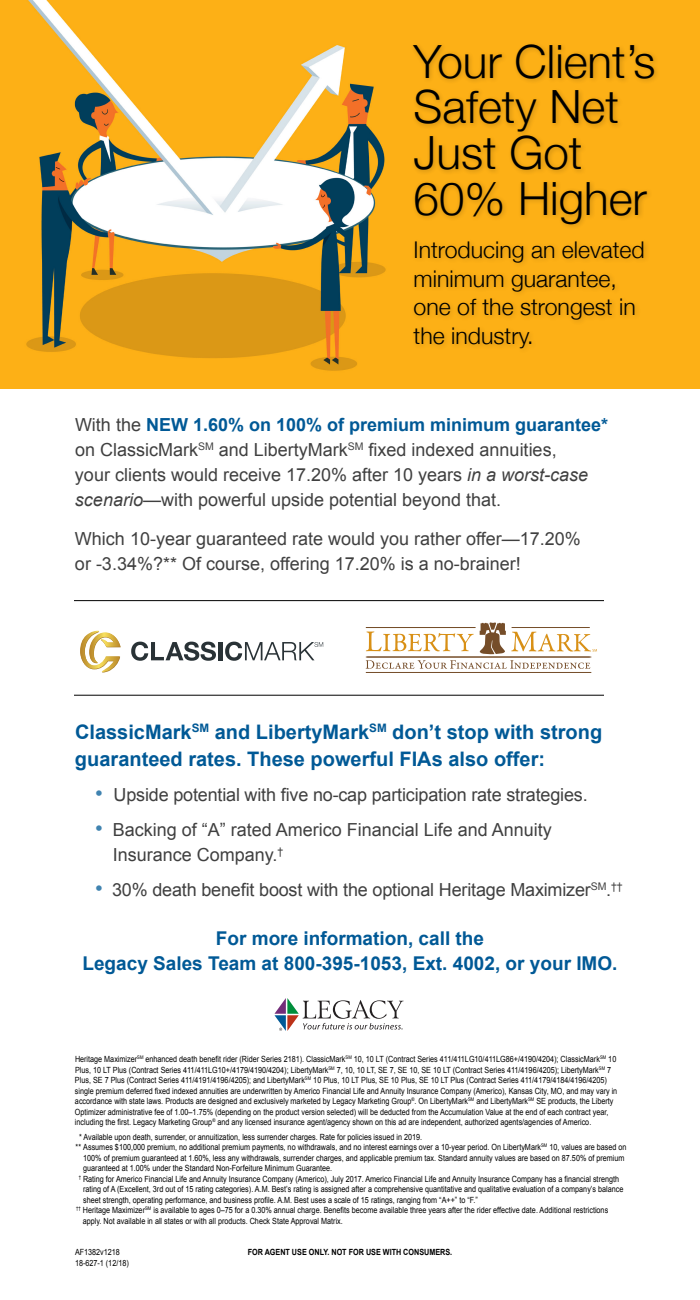
<style>
.page{position:relative;width:700px;height:1300px;background:#fff}
.page>*{position:absolute;margin:0;border:0;box-sizing:border-box;transform-origin:0 0}
.t1{font:300 45.8px/45.6px "Helvetica Neue";color:#000}
.t2{font:300 23.1px/28.6px "Helvetica Neue";color:#000}
.t3{font:700 20px/27px "Arial";color:#005996}
.t4{font:700 19px/25px "Arial";color:#005996;text-align:center}
.t5{font:18px/25px "Arial";color:#404040}
.t6{font:8.5px/10.5px "Arial";color:#000;scale:.85 1}
.t7{font:700 8.5px "Arial";color:#000;scale:.85 1}
.s1{font-weight:700;color:#005996}
.s2{font-style:italic}
.s3{font-size:22px;color:#4083b0}
</style>
<div class="page">
<img style="left:0;top:0;width:700px;height:388px">
<div style="left:410px;top:41px;width:250px;height:189px;background:#000;opacity:.2"></div>
<div style="left:410px;top:238px;width:240px;height:116px;background:#000;opacity:.2"></div>
<svg style="left:274px;top:998px;width:129px;height:33px"></svg>
<svg style="left:80px;top:631px;width:41px;height:42px"></svg>
<svg style="left:131px;top:642px;width:85px;height:19px"></svg>
<hr style="left:218px;top:642px;width:4px;height:18px;background:#293236">
<svg style="left:225px;top:642px;width:98px;height:19px"></svg>
<hr style="left:366px;top:627px;width:109px;height:1px;background:#754d29">
<hr style="left:366px;top:657px;width:225px;height:1px;background:#754d29">
<hr style="left:366px;top:672px;width:225px;height:1px;background:#754d29">
<svg style="left:366px;top:660px;width:224px;height:9px"></svg>
<svg style="left:366px;top:632px;width:108px;height:19px"></svg>
<svg style="left:480px;top:623px;width:117px;height:31px"></svg>
<hr style="left:74px;top:600px;width:530px;height:1px;background:#000">
<hr style="left:74px;top:695px;width:530px;height:1px;background:#000">
<h1 class="t1" style="left:414px;top:35px;width:243px">Your Client’s<br>Safety Net<br>Just Got<br>60% Higher</h1>
<h2 class="t2" style="left:414px;top:234px;width:233px">Introducing an elevated minimum guarantee, one of the strongest in the industry.</h2>
<p class="t5" style="left:75px;top:412px;width:535px">With the <span class="s1">NEW 1.60% on 100% of premium minimum guarantee* </span>on ClassicMark<sup>SM</sup> and LibertyMark<sup>SM</sup> fixed indexed annuities,<br>your clients would receive 17.20% after 10 years <span class="s2">in a worst-case scenario</span>—with powerful upside potential beyond that.</p>
<h3 class="t5" style="left:75px;top:526px;width:507px">Which 10-year guaranteed rate would you rather offer—17.20% or -3.34%?** Of course, offering 17.20% is a no-brainer!</h3>
<h3 class="t3" style="left:75px;top:719px;width:529px">ClassicMark<sup>SM</sup> and LibertyMark<sup>SM</sup> don’t stop with strong guaranteed rates. These powerful FIAs also offer:</h3>
<h3 class="t5" style="left:95px;top:782px;width:494px"><span class="s3">•</span> Upside potential with five no-cap participation rate strategies.</h3>
<h3 class="t5" style="left:113px;top:817px;width:441px;text-indent:-18px"><span class="s3">•</span> Backing of “A” rated Americo Financial Life and Annuity<br>Insurance Company.<sup>†</sup></h3>
<h3 class="t5" style="left:95px;top:877px;width:529px"><span class="s3">•</span> 30% death benefit boost with the optional Heritage Maximizer<sup>SM</sup>.<sup>††</sup></h3>
<h3 class="t4" style="left:82px;top:927px;width:537px">For more information, call the<br>Legacy Sales Team at 800-395-1053, Ext. 4002, or your IMO.</h3>
<p class="t6" style="left:75px;top:1054px;width:640px">Heritage Maximizer<sup>SM</sup> enhanced death benefit rider (Rider Series 2181). ClassicMark<sup>SM</sup> 10, 10 LT (Contract Series 411/411LG10/411LG86+/4190/4204); ClassicMark<sup>SM</sup> 10<br>Plus, 10 LT Plus (Contract Series 411/411LG10+/4179/4190/4204); LibertyMark<sup>SM</sup> 7, 10, 10 LT, SE 7, SE 10, SE 10 LT (Contract Series 411/4196/4205); LibertyMark<sup>SM</sup> 7<br>Plus, SE 7 Plus (Contract Series 411/4191/4196/4205); and LibertyMark<sup>SM</sup> 10 Plus, 10 LT Plus, SE 10 Plus, SE 10 LT Plus (Contract Series 411/4179/4184/4196/4205) single premium deferred fixed indexed annuities are underwritten by Americo Financial Life and Annuity Insurance Company (Americo), Kansas City, MO, and may vary in accordance with state laws. Products are designed and exclusively marketed by Legacy Marketing Group<sup>®</sup>. On LibertyMark<sup>SM</sup> and LibertyMark<sup>SM</sup> SE products, the Liberty Optimizer administrative fee of 1.00–1.75% (depending on the product version selected) will be deducted from the Accumulation Value at the end of each contract year, including the first. Legacy Marketing Group<sup>®</sup> and any licensed insurance agent/agency shown on this ad are independent, authorized agents/agencies of Americo.</p>
<p class="t6" style="left:79px;top:1132px;width:405px">* Available upon death, surrender, or annuitization, less surrender charges. Rate for policies issued in 2019.</p>
<p class="t6" style="left:76px;top:1142px;width:650px">** Assumes $100,000 premium, no additional premium payments, no withdrawals, and no interest earnings over a 10-year period. On LibertyMark<sup>SM</sup> 10, values are based on</p>
<p class="t6" style="left:83px;top:1153px;width:638px">100% of premium guaranteed at 1.60%, less any withdrawals, surrender charges, and applicable premium tax. Standard annuity values are based on 87.50% of premium</p>
<p class="t6" style="left:83px;top:1163px;width:294px">guaranteed at 1.00% under the Standard Non-Forfeiture Minimum Guarantee.</p>
<p class="t6" style="left:79px;top:1174px;width:637px"><sup>†</sup> Rating for Americo Financial Life and Annuity Insurance Company (Americo), July 2017. Americo Financial Life and Annuity Insurance Company has a financial strength</p>
<p class="t6" style="left:83px;top:1184px;width:637px">rating of A (Excellent, 3rd out of 15 rating categories). A.M. Best’s rating is assigned after a comprehensive quantitative and qualitative evaluation of a company’s balance</p>
<p class="t6" style="left:83px;top:1195px;width:466px">sheet strength, operating performance, and business profile. A.M. Best uses a scale of 15 ratings, ranging from “A++” to “F.”</p>
<p class="t6" style="left:76px;top:1205px;width:628px"><sup>††</sup> Heritage Maximizer<sup>SM</sup> is available to ages 0–75 for a 0.30% annual charge. Benefits become available three years after the rider effective date. Additional restrictions</p>
<p class="t6" style="left:83px;top:1216px;width:307px">apply. Not available in all states or with all products. Check State Approval Matrix.</p>
<p class="t6" style="left:75px;top:1247px;width:65px">AF1382v1218<br>18-627-1 (12/18)</p>
<p class="t7" style="left:248px;top:1247px;width:242px">FOR AGENT USE ONLY. NOT FOR USE WITH CONSUMERS.</p>
</div>
